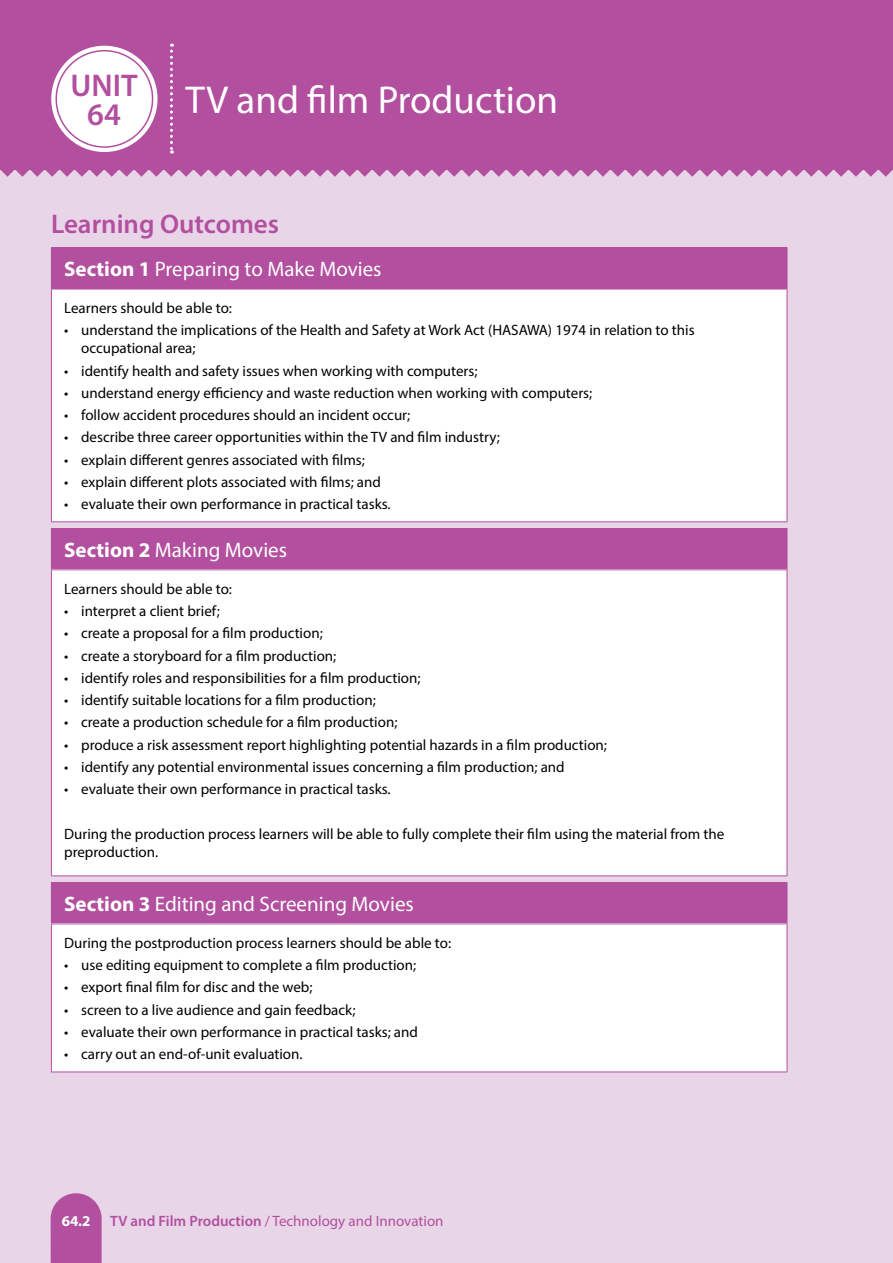
<style>
.page{position:relative;width:893px;height:1263px;background:#e9d5e8}
.page>*{position:absolute;margin:0;border:0;box-sizing:border-box;transform-origin:0 0}
.t1{font:39px "Myriad Pro";color:#fff}
.t2{font:600 31.5px/28.5px "Myriad Pro";color:#b24f9e;text-align:center}
.t3{font:600 27px "Myriad Pro";color:#b24f9e}
.t4{font:21px "Myriad Pro";color:#fff}
.t5{font:15px/18px "Myriad Pro";color:#000}
.t6{font:15px "Myriad Pro";color:#b24f9e}
.t7{font:700 15px "Myriad Pro";color:#fff}
.s1{font-weight:700}
.s2{font-weight:600}
</style>
<div class="page">
<div style="left:0;top:0;width:893px;height:169px;background:#b24f9e"></div>
<div style="left:51px;top:46px;width:107px;height:106px;background:#fff;border-radius:50%"></div>
<svg style="left:170px;top:44px;width:3px;height:110px"></svg>
<svg style="left:0;top:169px;width:893px;height:8px"></svg>
<div style="left:55px;top:50px;width:98px;height:98px;border:2px solid #b24f9e;border-radius:50%"></div>
<svg style="left:51px;top:1193px;width:51px;height:70px;background:#b65aa4"></svg>
<div style="left:51px;top:248px;width:736px;height:41px;background:#b24f9e"></div>
<div style="left:51px;top:289px;width:736px;height:233px;background:#fff"></div>
<hr style="left:51px;top:247px;width:736px;height:1px;background:#b24f9e">
<hr style="left:787px;top:248px;width:1px;height:41px;background:#b24f9e">
<hr style="left:51px;top:289px;width:1px;height:232px;background:#b24f9e">
<hr style="left:51px;top:289px;width:736px;height:1px;background:#b24f9e">
<hr style="left:787px;top:289px;width:1px;height:232px;background:#b24f9e">
<hr style="left:51px;top:521px;width:736px;height:1px;background:#b24f9e">
<div style="left:51px;top:529px;width:736px;height:41px;background:#b24f9e"></div>
<div style="left:51px;top:570px;width:736px;height:306px;background:#fff"></div>
<hr style="left:51px;top:528px;width:736px;height:1px;background:#b24f9e">
<hr style="left:787px;top:529px;width:1px;height:40px;background:#b24f9e">
<hr style="left:51px;top:570px;width:1px;height:305px;background:#b24f9e">
<hr style="left:787px;top:570px;width:1px;height:305px;background:#b24f9e">
<hr style="left:51px;top:875px;width:736px;height:1px;background:#b24f9e">
<div style="left:51px;top:883px;width:736px;height:41px;background:#b24f9e"></div>
<div style="left:51px;top:924px;width:736px;height:148px;background:#fff"></div>
<hr style="left:51px;top:882px;width:736px;height:1px;background:#b24f9e">
<hr style="left:787px;top:883px;width:1px;height:40px;background:#b24f9e">
<hr style="left:51px;top:924px;width:1px;height:147px;background:#b24f9e">
<hr style="left:787px;top:924px;width:1px;height:147px;background:#b24f9e">
<hr style="left:51px;top:1071px;width:736px;height:1px;background:#b24f9e">
<h2 class="t2" style="left:71px;top:71px;width:69px">UNIT<br>64</h2>
<h1 class="t1" style="left:186px;top:76px;width:374px">TV and film Production</h1>
<h3 class="t3" style="left:51px;top:207px;width:230px">Learning Outcomes</h3>
<h3 class="t4" style="left:64px;top:256px;width:319px"><span class="s1">Section 1</span> Preparing to Make Movies</h3>
<p class="t5" style="left:64px;top:299px;width:169px">Learners should be able to:</p>
<p class="t5" style="left:81px;top:321px;width:615px;text-indent:-17px">• understand the implications of the Health and Safety at Work Act (HASAWA) 1974 in relation to this occupational area;</p>
<p class="t5" style="left:64px;top:361px;width:415px">• identify health and safety issues when working with computers;</p>
<p class="t5" style="left:64px;top:383px;width:530px">• understand energy efficiency and waste reduction when working with computers;</p>
<p class="t5" style="left:64px;top:406px;width:348px">• follow accident procedures should an incident occur;</p>
<p class="t5" style="left:64px;top:428px;width:437px">• describe three career opportunities within the TV and film industry;</p>
<p class="t5" style="left:64px;top:450px;width:302px">• explain different genres associated with films;</p>
<p class="t5" style="left:64px;top:472px;width:318px">• explain different plots associated with films; and</p>
<p class="t5" style="left:64px;top:495px;width:328px">• evaluate their own performance in practical tasks.</p>
<h3 class="t4" style="left:64px;top:537px;width:224px"><span class="s1">Section 2</span> Making Movies</h3>
<p class="t5" style="left:64px;top:580px;width:169px">Learners should be able to:</p>
<p class="t5" style="left:64px;top:602px;width:157px">• interpret a client brief;</p>
<p class="t5" style="left:64px;top:624px;width:260px">• create a proposal for a film production;</p>
<p class="t5" style="left:64px;top:646px;width:274px">• create a storyboard for a film production;</p>
<p class="t5" style="left:64px;top:668px;width:358px">• identify roles and responsibilities for a film production;</p>
<p class="t5" style="left:64px;top:691px;width:313px">• identify suitable locations for a film production;</p>
<p class="t5" style="left:64px;top:713px;width:335px">• create a production schedule for a film production;</p>
<p class="t5" style="left:64px;top:735px;width:544px">• produce a risk assessment report highlighting potential hazards in a film production;</p>
<p class="t5" style="left:64px;top:757px;width:502px">• identify any potential environmental issues concerning a film production; and</p>
<p class="t5" style="left:64px;top:780px;width:328px">• evaluate their own performance in practical tasks.</p>
<p class="t5" style="left:64px;top:824px;width:662px">During the production process learners will be able to fully complete their film using the material from the preproduction.</p>
<h3 class="t4" style="left:64px;top:891px;width:351px"><span class="s1">Section 3</span> Editing and Screening Movies</h3>
<p class="t5" style="left:64px;top:934px;width:388px">During the postproduction process learners should be able to:</p>
<p class="t5" style="left:64px;top:956px;width:354px">• use editing equipment to complete a film production;</p>
<p class="t5" style="left:64px;top:978px;width:250px">• export final film for disc and the web;</p>
<p class="t5" style="left:64px;top:1000px;width:293px">• screen to a live audience and gain feedback;</p>
<p class="t5" style="left:64px;top:1023px;width:355px">• evaluate their own performance in practical tasks; and</p>
<p class="t5" style="left:64px;top:1045px;width:240px">• carry out an end-of-unit evaluation.</p>
<p class="t7" style="left:62px;top:1211px;width:30px">64.2</p>
<p class="t6" style="left:110px;top:1211px;width:335px"><span class="s2">TV and Film Production</span> / Technology and Innovation</p>
</div>
